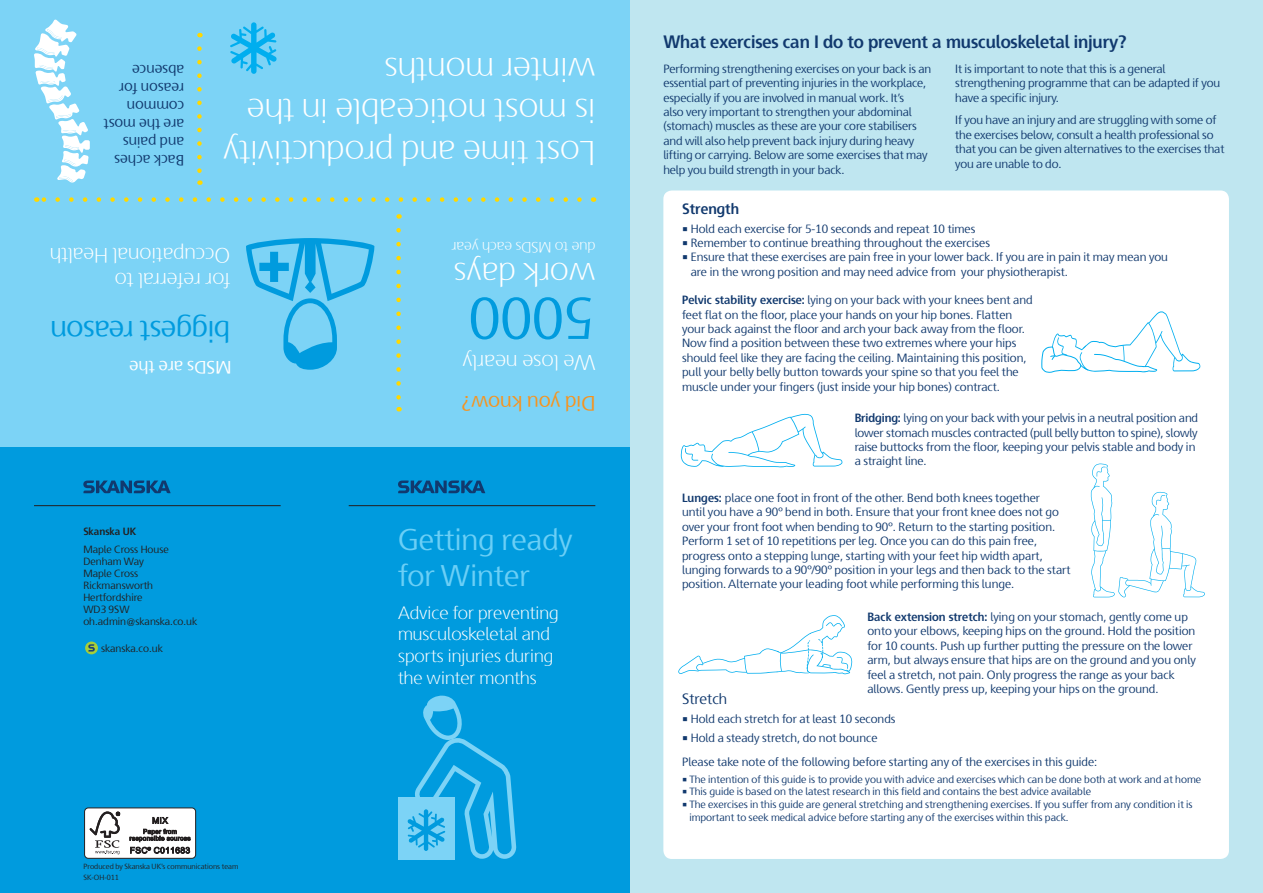
<style>
.page{position:relative;width:1263px;height:893px;background:#fff}
.page>*{position:absolute;margin:0;border:0;box-sizing:border-box;transform-origin:0 0}
.t1{font:58.95px "Skanska Sans Pro";color:#009bde}
.t2{font:300 34.5px/41.4px "Skanska Sans Pro";color:#fff}
.t3{font:300 33px "Skanska Sans Pro";color:#fff}
.t4{font:30px/36px "Skanska Sans Pro";color:#6bcff6}
.t5{font:30px "Skanska Sans Pro";letter-spacing:-.02em;color:#009bde}
.t6{font:300 21.45px "Skanska Sans Pro";color:#fff}
.t7{font:300 21px/25.2px "Skanska Sans Pro";color:#fff}
.t8{font:21px "Skanska Sans Pro";color:#f7931d}
.t9{font:300 18px/21.6px "Skanska Sans Pro";color:#fff}
.t10{font:700 18px "Skanska Sans Pro";letter-spacing:-.01em;color:#11396e}
.t11{font:18px "Skanska Sans Pro";color:#fff}
.t12{font:15px/18px "Skanska Sans Pro";color:#11396e}
.t13{font:300 15px "Skanska Sans Pro";color:#fff}
.t14{font:700 15px "Skanska Sans Pro";color:#11396e}
.t15{font:12px/14.4px "Skanska Sans Pro";color:#11396e}
.t16{font:10.5px/12.6px "Skanska Sans Pro";color:#11396e}
.Quotes{font:10.5px "Skanska Sans Pro";color:#231f20}
.Quotes-2{font:700 10.5px "Skanska Sans Pro";color:#231f20}
.t17{font:7.5px/10.5px "Skanska Sans Pro";color:#231f20}
.s1{font-weight:700}
</style>
<div class="page">
<div style="left:629px;top:0;width:634px;height:893px;background:#bfe6f0"></div>
<div style="left:663px;top:190px;width:566px;height:669px;background:#fff;border-radius:9px"></div>
<div style="left:0;top:446px;width:315px;height:447px;background:#009bde"></div>
<div style="left:307px;top:446px;width:323px;height:447px;background:#009bde"></div>
<svg style="left:398px;top:480px;width:87px;height:13px"></svg>
<hr style="left:349px;top:505px;width:246px;height:1px;background:#231f20">
<svg style="left:85px;top:642px;width:13px;height:12px"></svg>
<svg style="left:88px;top:644px;width:7px;height:8px"></svg>
<svg style="left:83px;top:480px;width:88px;height:13px"></svg>
<hr style="left:34px;top:505px;width:247px;height:1px;background:#231f20">
<div style="left:398px;top:797px;width:57px;height:62px;background:#7cd3f6"></div>
<svg style="left:1041px;top:311px;width:159px;height:62px"></svg>
<svg style="left:681px;top:414px;width:161px;height:53px"></svg>
<svg style="left:1090px;top:464px;width:115px;height:133px"></svg>
<svg style="left:678px;top:615px;width:174px;height:59px"></svg>
<svg style="left:407px;top:695px;width:110px;height:164px"></svg>
<div style="left:0;top:0;width:629px;height:446px;background:#7cd3f6"></div>
<svg style="left:396px;top:230px;width:5px;height:181px"></svg>
<svg style="left:197px;top:49px;width:5px;height:136px"></svg>
<svg style="left:43px;top:197px;width:536px;height:5px"></svg>
<svg style="left:34px;top:20px;width:56px;height:163px"></svg>
<img style="left:37px;top:48px;width:17px;height:6px">
<img style="left:48px;top:96px;width:15px;height:6px">
<svg style="left:230px;top:22px;width:47px;height:52px"></svg>
<svg style="left:246px;top:238px;width:128px;height:132px"></svg>
<div style="left:85px;top:808px;width:111px;height:50px;background:#fff;border-radius:4px"></div>
<div style="left:84px;top:807px;width:112px;height:52px;border:1px solid #231f20;border-radius:4px"></div>
<svg style="left:90px;top:811px;width:30px;height:43px"></svg>
<svg style="left:130px;top:816px;width:61px;height:38px"></svg>
<p class="t12" style="left:184px;top:169px;width:82px;rotate:-180deg">Back aches and pains are the most common reason for absence</p>
<p class="t2" style="left:595px;top:173px;width:374px;rotate:-180deg">Lost time and productivity is most noticeable in the winter months</p>
<p class="t7" style="left:230px;top:293px;width:182px;rotate:-180deg">for referral to<br>Occupational Health</p>
<p class="t5" style="left:230px;top:349px;width:181px;rotate:-180deg">biggest reason</p>
<p class="t11" style="left:231px;top:377px;width:103px;rotate:-180deg">MSDs are the</p>
<p class="Quotes-2" style="left:83px;top:526px;width:55px">Skanska UK</p>
<p class="Quotes" style="left:83px;top:544px;width:87px">Maple Cross House</p>
<p class="Quotes" style="left:83px;top:556px;width:62px">Denham Way</p>
<p class="Quotes" style="left:83px;top:568px;width:57px">Maple Cross</p>
<p class="Quotes" style="left:83px;top:580px;width:71px">Rickmansworth</p>
<p class="Quotes" style="left:83px;top:592px;width:61px">Hertfordshire</p>
<p class="Quotes" style="left:83px;top:604px;width:48px">WD3 9SW</p>
<p class="Quotes" style="left:83px;top:616px;width:116px">oh.admin@skanska.co.uk</p>
<p class="Quotes" style="left:101px;top:642px;width:63px">skanska.co.uk</p>
<p class="t17" style="left:84px;top:861px;width:156px">Produced by Skanska UK’s communications team<br>SK-OH-011</p>
<p class="t13" style="left:595px;top:256px;width:145px;rotate:-180deg">due to MSDs each year</p>
<p class="t3" style="left:595px;top:293px;width:143px;rotate:-180deg">work days</p>
<p class="t1" style="left:595px;top:352px;width:128px;rotate:-180deg">5000</p>
<p class="t6" style="left:595px;top:375px;width:134px;rotate:-180deg">We lose nearly</p>
<p class="t8" style="left:595px;top:415px;width:135px;rotate:-180deg">Did you know?</p>
<p class="t4" style="left:398px;top:521px;width:176px">Getting ready for Winter</p>
<p class="t9" style="left:398px;top:602px;width:162px">Advice for preventing musculoskeletal and sports injuries during the winter months</p>
<p class="t10" style="left:663px;top:31px;width:465px">What exercises can I do to prevent a musculoskeletal injury?</p>
<p class="t15" style="left:663px;top:61px;width:269px">Performing strengthening exercises on your back is an essential part of preventing injuries in the workplace, especially if you are involved in manual work. It’s<br>also very important to strengthen your abdominal (stomach) muscles as these are your core stabilisers and will also help prevent back injury during heavy lifting or carrying. Below are some exercises that may help you build strength in your back.</p>
<p class="t15" style="left:955px;top:61px;width:266px">It is important to note that this is a general strengthening programme that can be adapted if you have a specific injury.</p>
<p class="t15" style="left:955px;top:113px;width:271px">If you have an injury and are struggling with some of the exercises below, consult a health professional so that you can be given alternatives to the exercises that you are unable to do.</p>
<p class="t14" style="left:682px;top:200px;width:58px">Strength</p>
<p class="t15" style="left:682px;top:221px;width:295px">• Hold each exercise for 5-10 seconds and repeat 10 times</p>
<p class="t15" style="left:682px;top:236px;width:309px">• Remember to continue breathing throughout the exercises</p>
<p class="t15" style="left:691px;top:250px;width:479px;text-indent:-9px">• Ensure that these exercises are pain free in your lower back. If you are in pain it may mean you are in the wrong position and may need advice from your physiotherapist.</p>
<p class="t15" style="left:682px;top:293px;width:352px"><span class="s1">Pelvic stability exercise:</span> lying on your back with your knees bent and feet flat on the floor, place your hands on your hip bones. Flatten your back against the floor and arch your back away from the floor.<br>Now find a position between these two extremes where your hips should feel like they are facing the ceiling. Maintaining this position, pull your belly belly button towards your spine so that you feel the muscle under your fingers (just inside your hip bones) contract.</p>
<p class="t15" style="left:855px;top:411px;width:345px"><span class="s1">Bridging:</span> lying on your back with your pelvis in a neutral position and lower stomach muscles contracted (pull belly button to spine), slowly raise buttocks from the floor, keeping your pelvis stable and body in a straight line.</p>
<p class="t15" style="left:682px;top:490px;width:390px"><span class="s1">Lunges:</span> place one foot in front of the other. Bend both knees together<br>until you have a 90º bend in both. Ensure that your front knee does not go over your front foot when bending to 90º. Return to the starting position.<br>Perform 1 set of 10 repetitions per leg. Once you can do this pain free, progress onto a stepping lunge, starting with your feet hip width apart, lunging forwards to a 90º/90º position in your legs and then back to the start position. Alternate your leading foot while performing this lunge.</p>
<p class="t15" style="left:867px;top:610px;width:330px"><span class="s1">Back extension stretch:</span> lying on your stomach, gently come up onto your elbows, keeping hips on the ground. Hold the position for 10 counts. Push up further putting the pressure on the lower arm, but always ensure that hips are on the ground and you only feel a stretch, not pain. Only progress the range as your back allows. Gently press up, keeping your hips on the ground.</p>
<p class="t12" style="left:682px;top:690px;width:47px">Stretch</p>
<p class="t15" style="left:682px;top:712px;width:215px">• Hold each stretch for at least 10 seconds</p>
<p class="t15" style="left:682px;top:730px;width:197px">• Hold a steady stretch, do not bounce</p>
<p class="t15" style="left:682px;top:754px;width:417px">Please take note of the following before starting any of the exercises in this guide:</p>
<p class="t16" style="left:682px;top:773px;width:521px">• The intention of this guide is to provide you with advice and exercises which can be done both at work and at home</p>
<p class="t16" style="left:682px;top:785px;width:410px">• This guide is based on the latest research in this field and contains the best advice available</p>
<p class="t16" style="left:689px;top:798px;width:505px;text-indent:-7px">• The exercises in this guide are general stretching and strengthening exercises. If you suffer from any condition it is important to seek medical advice before starting any of the exercises within this pack.</p>
</div>
